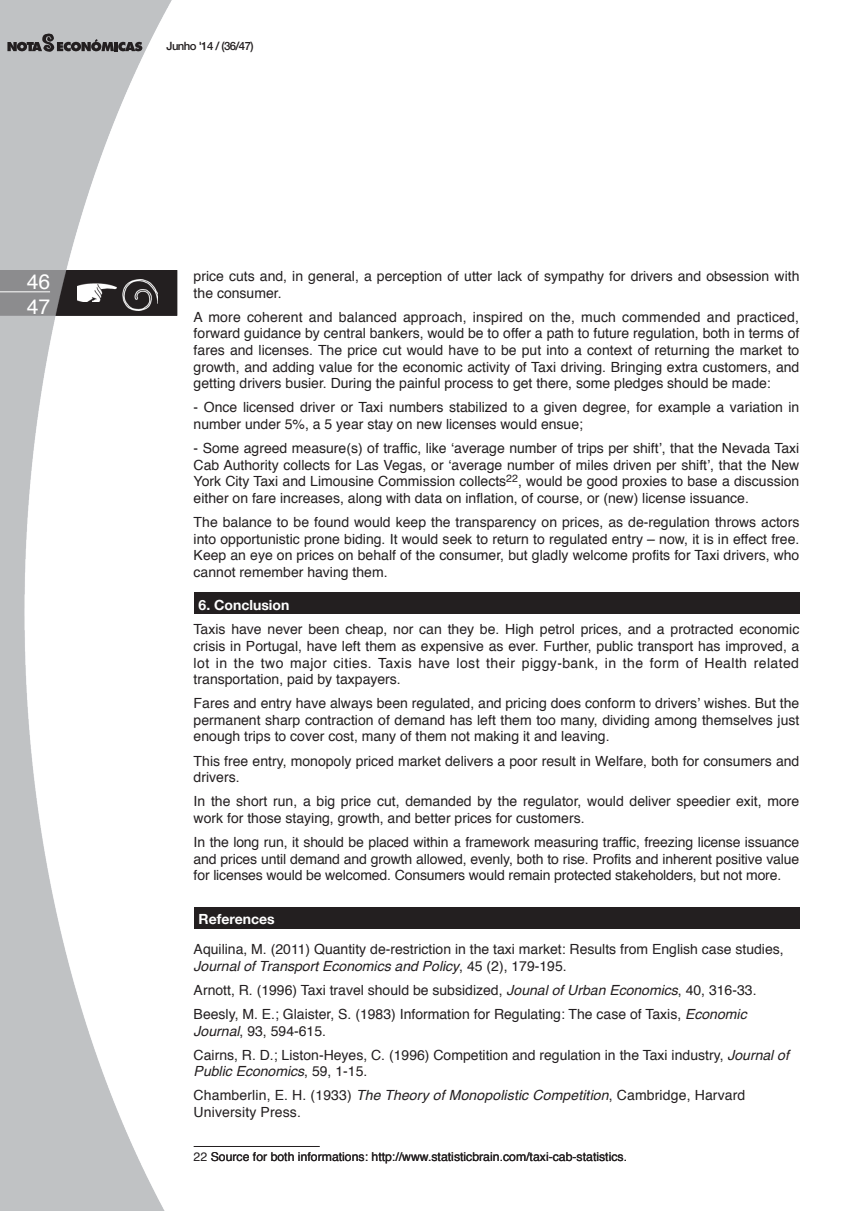
<style>
.page{position:relative;width:864px;height:1211px;background:#fff}
.page>*{position:absolute;margin:0;border:0;box-sizing:border-box;transform-origin:0 0}
.t1{font:21px/25.2px "Helvetica";color:#fff}
.texto{font:14px/16.6px "Helvetica";color:#231f20;text-align:justify}
.bibliografia{font:14px/16.6px "Helvetica";color:#231f20}
.NOTAS{font:14px/16.6px "Helvetica";color:#231f20}
._1_Titulo{font:700 14px "Helvetica Neue";color:#fff}
.NOTAS-2{font:12.25px "Helvetica";color:#231f20}
.t2{font:500 11.38px "Helvetica Neue";letter-spacing:-.05em;color:#231f20}
.s1{font-style:italic}
</style>
<div class="page">
<img style="left:0;top:0;width:177px;height:1210px">
<svg style="left:0;top:270px;width:177px;height:45px;background:#5a5758"></svg>
<hr style="left:0;top:291px;width:50px;height:1px;background:#fff">
<svg style="left:8px;top:34px;width:134px;height:18px;background:#808081"></svg>
<hr style="left:193px;top:1146px;width:126px;height:1px;background:#231f20">
<div style="left:193px;top:592px;width:606px;height:21px;background:#231f20"></div>
<div style="left:193px;top:907px;width:606px;height:21px;background:#231f20"></div>
<p class="t2" style="left:166px;top:37px;width:89px">Junho '14 / (36/47)</p>
<h1 class="t1" style="left:27px;top:269px;width:25px">46<br>467</h1>
<p class="NOTAS" style="left:193px;top:268px;width:607px">price cuts and, in general, a perception of utter lack of sympathy for drivers and obsession with the consumer.</p>
<p class="texto" style="left:193px;top:309px;width:607px">A more coherent and balanced approach, inspired on the, much commended and practiced, forward guidance by central bankers, would be to offer a path to future regulation, both in terms of fares and licenses. The price cut would have to be put into a context of returning the market to growth, and adding value for the economic activity of Taxi driving. Bringing extra customers, and getting drivers busier. During the painful process to get there, some pledges should be made:</p>
<p class="texto" style="left:193px;top:399px;width:607px">- Once licensed driver or Taxi numbers stabilized to a given degree, for example a variation in number under 5%, a 5 year stay on new licenses would ensue;</p>
<p class="texto" style="left:193px;top:440px;width:607px">- Some agreed measure(s) of traffic, like ‘average number of trips per shift’, that the Nevada Taxi Cab Authority collects for Las Vegas, or ‘average number of miles driven per shift’, that the New York City Taxi and Limousine Commission collects<sup>22</sup>, would be good proxies to base a discussion either on fare increases, along with data on inflation, of course, or (new) license issuance.</p>
<p class="texto" style="left:193px;top:514px;width:607px">The balance to be found would keep the transparency on prices, as de-regulation throws actors into opportunistic prone biding. It would seek to return to regulated entry – now, it is in effect free.<br>Keep an eye on prices on behalf of the consumer, but gladly welcome profits for Taxi drivers, who cannot remember having them.</p>
<p class="_1_Titulo" style="left:198px;top:594px;width:92px">6. Conclusion</p>
<p class="texto" style="left:193px;top:621px;width:607px">Taxis have never been cheap, nor can they be. High petrol prices, and a protracted economic crisis in Portugal, have left them as expensive as ever. Further, public transport has improved, a lot in the two major cities. Taxis have lost their piggy-bank, in the form of Health related transportation, paid by taxpayers.</p>
<p class="texto" style="left:193px;top:695px;width:607px">Fares and entry have always been regulated, and pricing does conform to drivers’ wishes. But the permanent sharp contraction of demand has left them too many, dividing among themselves just enough trips to cover cost, many of them not making it and leaving.</p>
<p class="texto" style="left:193px;top:752px;width:607px">This free entry, monopoly priced market delivers a poor result in Welfare, both for consumers and drivers.</p>
<p class="texto" style="left:193px;top:793px;width:607px">In the short run, a big price cut, demanded by the regulator, would deliver speedier exit, more work for those staying, growth, and better prices for customers.</p>
<p class="texto" style="left:193px;top:834px;width:607px">In the long run, it should be placed within a framework measuring traffic, freezing license issuance and prices until demand and growth allowed, evenly, both to rise. Profits and inherent positive value for licenses would be welcomed. Consumers would remain protected stakeholders, but not more.</p>
<p class="_1_Titulo" style="left:198px;top:908px;width:77px">References</p>
<p class="bibliografia" style="left:193px;top:941px;width:591px">Aquilina, M. (2011) Quantity de-restriction in the taxi market: Results from English case studies,<br><span class="s1">Journal of Transport Economics and Policy</span>, 45 (2), 179-195.</p>
<p class="bibliografia" style="left:193px;top:982px;width:564px">Arnott, R. (1996) Taxi travel should be subsidized, <span class="s1">Jounal of Urban Economics</span>, 40, 316-33.</p>
<p class="bibliografia" style="left:193px;top:1006px;width:554px">Beesly, M. E.; Glaister, S. (1983) Information for Regulating: The case of Taxis, <span class="s1">Economic<br>Journal</span>, 93, 594-615.</p>
<p class="bibliografia" style="left:193px;top:1046px;width:596px">Cairns, R. D.; Liston-Heyes, C. (1996) Competition and regulation in the Taxi industry, <span class="s1">Journal of<br>Public Economics</span>, 59, 1-15.</p>
<p class="bibliografia" style="left:193px;top:1087px;width:553px">Chamberlin, E. H. (1933) <span class="s1">The Theory of Monopolistic Competition</span>, Cambridge, Harvard<br>University Press.</p>
<p class="NOTAS-2" style="left:210px;top:1147px;width:417px">Source for both informations: http://www.statisticbrain.com/taxi-cab-statistics.</p>
</div>
